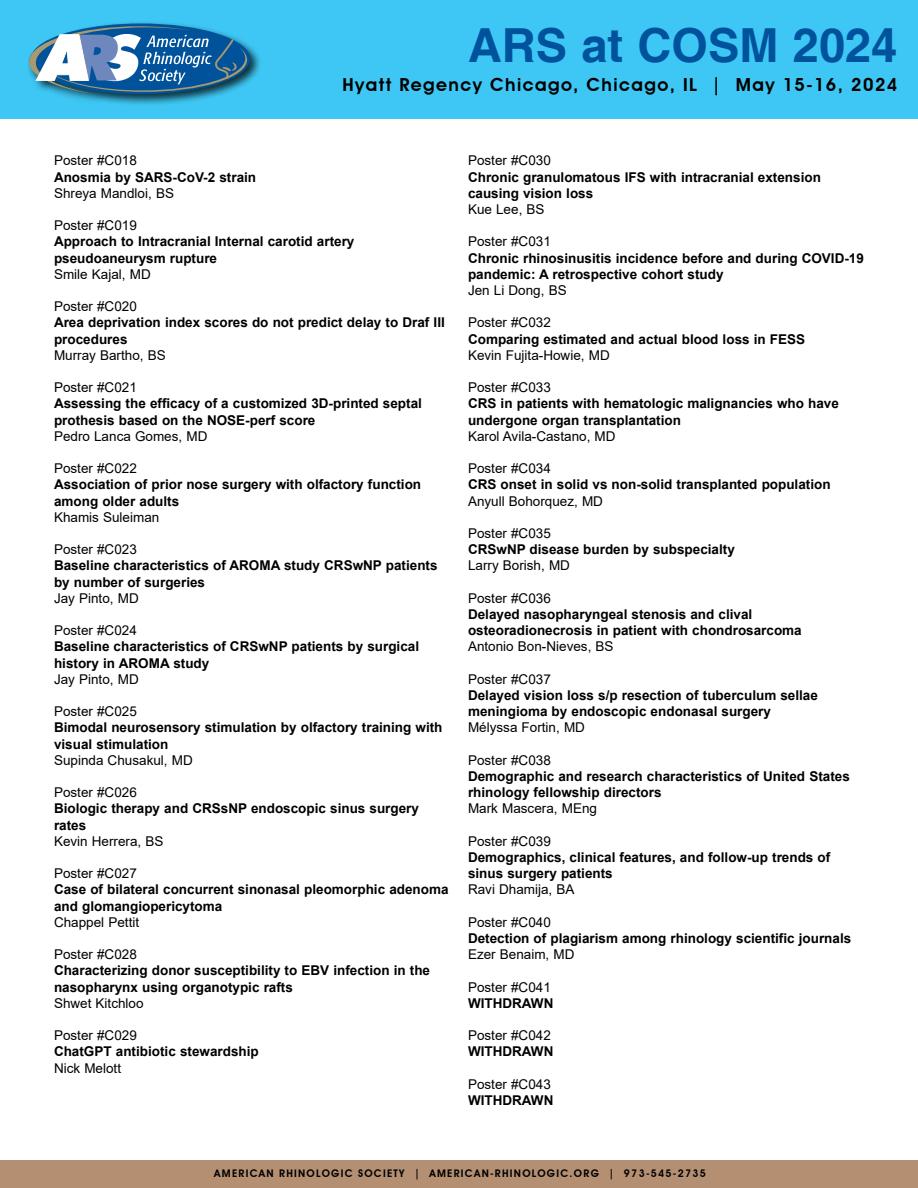
<style>
.page{position:relative;width:918px;height:1188px;background:#fff}
.page>*{position:absolute;margin:0;border:0;box-sizing:border-box;transform-origin:0 0}
.t1{font:700 46.95px "Helvetica";color:#00529c}
.t2{font:600 18px "Avant Garde IT Cby BT";letter-spacing:.08em;color:#000}
.t3{font:700 13.5px/16.2px "Arial";color:#000}
.t4{font:13.5px "Arial";color:#000}
.t5{font:600 10.5px "Avant Garde IT Cby BT";letter-spacing:.12em;color:#000}
</style>
<div class="page">
<div style="left:0;top:1160px;width:918px;height:28px;background:#b48f72"></div>
<div style="left:0;top:0;width:918px;height:119px;background:#3ec7f4"></div>
<div style="left:26px;top:21px;width:236px;height:86px;background:#000;opacity:.75"></div>
<svg style="left:29px;top:23px;width:221px;height:71px;background:#508fb9"></svg>
<h1 class="t1" style="left:468px;top:17px;width:431px">ARS at COSM 2024</h1>
<h2 class="t2" style="left:343px;top:74px;width:556px">Hyatt Regency Chicago, Chicago, IL | May 15-16, 2024</h2>
<p class="t4" style="left:54px;top:151px;width:84px">Poster #C018</p>
<p class="t3" style="left:54px;top:169px;width:204px">Anosmia by SARS-CoV-2 strain</p>
<p class="t4" style="left:54px;top:184px;width:122px">Shreya Mandloi, BS</p>
<p class="t4" style="left:54px;top:216px;width:84px">Poster #C019</p>
<p class="t3" style="left:54px;top:234px;width:302px">Approach to Intracranial Internal carotid artery pseudoaneurysm rupture</p>
<p class="t4" style="left:54px;top:265px;width:98px">Smile Kajal, MD</p>
<p class="t4" style="left:54px;top:297px;width:84px">Poster #C020</p>
<p class="t3" style="left:54px;top:315px;width:392px">Area deprivation index scores do not predict delay to Draf III procedures</p>
<p class="t4" style="left:54px;top:346px;width:113px">Murray Bartho, BS</p>
<p class="t4" style="left:54px;top:378px;width:84px">Poster #C021</p>
<p class="t3" style="left:54px;top:396px;width:369px">Assessing the efficacy of a customized 3D-printed septal prothesis based on the NOSE-perf score</p>
<p class="t4" style="left:54px;top:427px;width:155px">Pedro Lanca Gomes, MD</p>
<p class="t4" style="left:54px;top:459px;width:84px">Poster #C022</p>
<p class="t3" style="left:54px;top:477px;width:369px">Association of prior nose surgery with olfactory function among older adults</p>
<p class="t4" style="left:54px;top:508px;width:107px">Khamis Suleiman</p>
<p class="t4" style="left:54px;top:540px;width:84px">Poster #C023</p>
<p class="t3" style="left:54px;top:558px;width:385px">Baseline characteristics of AROMA study CRSwNP patients by number of surgeries</p>
<p class="t4" style="left:54px;top:589px;width:86px">Jay Pinto, MD</p>
<p class="t4" style="left:54px;top:621px;width:84px">Poster #C024</p>
<p class="t3" style="left:54px;top:639px;width:367px">Baseline characteristics of CRSwNP patients by surgical history in AROMA study</p>
<p class="t4" style="left:54px;top:670px;width:86px">Jay Pinto, MD</p>
<p class="t4" style="left:54px;top:702px;width:84px">Poster #C025</p>
<p class="t3" style="left:54px;top:720px;width:390px">Bimodal neurosensory stimulation by olfactory training with visual stimulation</p>
<p class="t4" style="left:54px;top:751px;width:140px">Supinda Chusakul, MD</p>
<p class="t4" style="left:54px;top:783px;width:84px">Poster #C026</p>
<p class="t3" style="left:54px;top:801px;width:367px">Biologic therapy and CRSsNP endoscopic sinus surgery rates</p>
<p class="t4" style="left:54px;top:832px;width:111px">Kevin Herrera, BS</p>
<p class="t4" style="left:54px;top:864px;width:84px">Poster #C027</p>
<p class="t3" style="left:54px;top:882px;width:396px">Case of bilateral concurrent sinonasal pleomorphic adenoma and glomangiopericytoma</p>
<p class="t4" style="left:54px;top:913px;width:87px">Chappel Pettit</p>
<p class="t4" style="left:54px;top:945px;width:84px">Poster #C028</p>
<p class="t3" style="left:54px;top:963px;width:378px">Characterizing donor susceptibility to EBV infection in the nasopharynx using organotypic rafts</p>
<p class="t4" style="left:54px;top:994px;width:91px">Shwet Kitchloo</p>
<p class="t4" style="left:54px;top:1026px;width:84px">Poster #C029</p>
<p class="t3" style="left:54px;top:1044px;width:206px">ChatGPT antibiotic stewardship</p>
<p class="t4" style="left:54px;top:1059px;width:69px">Nick Melott</p>
<p class="t4" style="left:468px;top:151px;width:84px">Poster #C030</p>
<p class="t3" style="left:468px;top:169px;width:354px">Chronic granulomatous IFS with intracranial extension causing vision loss</p>
<p class="t4" style="left:468px;top:200px;width:78px">Kue Lee, BS</p>
<p class="t4" style="left:468px;top:232px;width:84px">Poster #C031</p>
<p class="t3" style="left:468px;top:250px;width:397px">Chronic rhinosinusitis incidence before and during COVID-19 pandemic: A retrospective cohort study</p>
<p class="t4" style="left:468px;top:281px;width:100px">Jen Li Dong, BS</p>
<p class="t4" style="left:468px;top:313px;width:84px">Poster #C032</p>
<p class="t3" style="left:468px;top:331px;width:339px">Comparing estimated and actual blood loss in FESS</p>
<p class="t4" style="left:468px;top:346px;width:143px">Kevin Fujita-Howie, MD</p>
<p class="t4" style="left:468px;top:378px;width:84px">Poster #C033</p>
<p class="t3" style="left:468px;top:396px;width:372px">CRS in patients with hematologic malignancies who have undergone organ transplantation</p>
<p class="t4" style="left:468px;top:427px;width:149px">Karol Avila-Castano, MD</p>
<p class="t4" style="left:468px;top:459px;width:84px">Poster #C034</p>
<p class="t3" style="left:468px;top:477px;width:364px">CRS onset in solid vs non-solid transplanted population</p>
<p class="t4" style="left:468px;top:492px;width:137px">Anyull Bohorquez, MD</p>
<p class="t4" style="left:468px;top:524px;width:84px">Poster #C035</p>
<p class="t3" style="left:468px;top:541px;width:268px">CRSwNP disease burden by subspecialty</p>
<p class="t4" style="left:468px;top:556px;width:104px">Larry Borish, MD</p>
<p class="t4" style="left:468px;top:589px;width:84px">Poster #C036</p>
<p class="t3" style="left:468px;top:606px;width:335px">Delayed nasopharyngeal stenosis and clival osteoradionecrosis in patient with chondrosarcoma</p>
<p class="t4" style="left:468px;top:637px;width:147px">Antonio Bon-Nieves, BS</p>
<p class="t4" style="left:468px;top:670px;width:84px">Poster #C037</p>
<p class="t3" style="left:468px;top:687px;width:351px">Delayed vision loss s/p resection of tuberculum sellae meningioma by endoscopic endonasal surgery</p>
<p class="t4" style="left:468px;top:718px;width:119px">Mélyssa Fortin, MD</p>
<p class="t4" style="left:468px;top:751px;width:84px">Poster #C038</p>
<p class="t3" style="left:468px;top:768px;width:383px">Demographic and research characteristics of United States rhinology fellowship directors</p>
<p class="t4" style="left:468px;top:799px;width:131px">Mark Mascera, MEng</p>
<p class="t4" style="left:468px;top:832px;width:84px">Poster #C039</p>
<p class="t3" style="left:468px;top:849px;width:364px">Demographics, clinical features, and follow-up trends of sinus surgery patients</p>
<p class="t4" style="left:468px;top:880px;width:108px">Ravi Dhamija, BA</p>
<p class="t4" style="left:468px;top:913px;width:84px">Poster #C040</p>
<p class="t3" style="left:468px;top:930px;width:385px">Detection of plagiarism among rhinology scientific journals</p>
<p class="t4" style="left:468px;top:945px;width:108px">Ezer Benaim, MD</p>
<p class="t4" style="left:468px;top:978px;width:84px">Poster #C041</p>
<p class="t3" style="left:468px;top:995px;width:87px">WITHDRAWN</p>
<p class="t4" style="left:468px;top:1026px;width:84px">Poster #C042</p>
<p class="t3" style="left:468px;top:1044px;width:87px">WITHDRAWN</p>
<p class="t4" style="left:468px;top:1075px;width:84px">Poster #C043</p>
<p class="t3" style="left:468px;top:1092px;width:87px">WITHDRAWN</p>
<p class="t5" style="left:214px;top:1167px;width:493px">AMERICAN RHINOLOGIC SOCIETY | AMERICAN-RHINOLOGIC.ORG | 973-545-2735</p>
</div>
